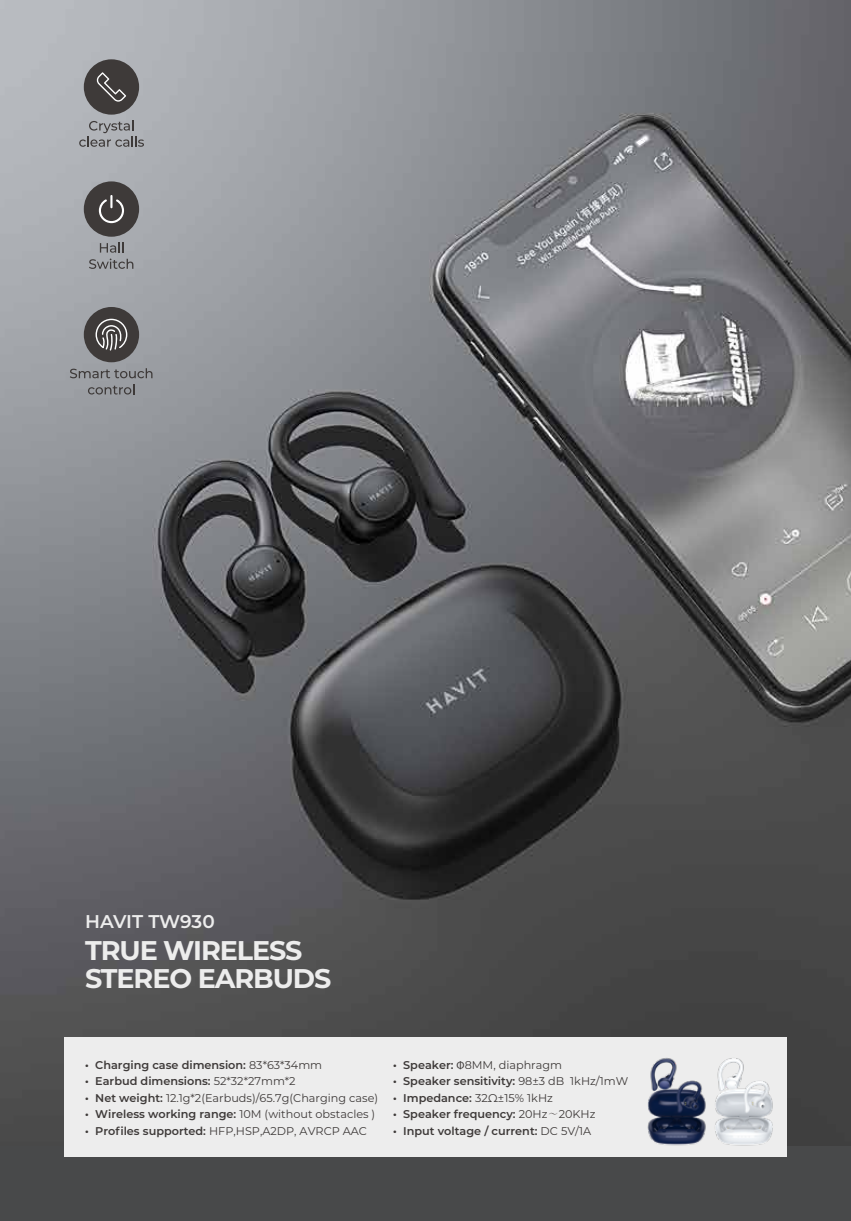
<style>
.page{position:relative;width:851px;height:1221px;background:#fff}
.page>*{position:absolute;margin:0;border:0;box-sizing:border-box;transform-origin:0 0}
.t1{font:700 27px/27px "Montserrat";letter-spacing:-.04em;color:#ededed}
.t2{font:600 18.45px "Montserrat";letter-spacing:-.01em;color:#ededed}
.t3{font:11.25px/16.5px "Montserrat";color:#3e3a39}
.t4{font:600 11.25px/16.5px "Montserrat";color:#3e3a39}
.s1{font-weight:800}
.s2{font-weight:600}
.s3{font-family:"Myriad Pro";font-weight:400}
.s4{font-weight:400}
.s5{font-family:"Adobe Song Std";font-weight:300}
</style>
<div class="page">
<div style="left:0;top:0;width:850px;height:1220px;background:#48494a"></div>
<img style="left:0;top:0;width:850px;height:1145px">
<div style="left:64px;top:1037px;width:722px;height:120px;background:#ededed"></div>
<svg style="left:79px;top:120px;width:65px;height:27px;background:#989a9d"></svg>
<div style="left:84px;top:59px;width:55px;height:56px;background:#3e3a39;border-radius:50%"></div>
<svg style="left:70px;top:368px;width:82px;height:10px"></svg>
<svg style="left:88px;top:384px;width:46px;height:10px"></svg>
<div style="left:84px;top:307px;width:55px;height:55px;background:#3e3a39;border-radius:50%"></div>
<svg style="left:95px;top:319px;width:32px;height:31px"></svg>
<div style="left:84px;top:181px;width:55px;height:56px;background:#3e3a39;border-radius:50%"></div>
<svg style="left:89px;top:242px;width:44px;height:27px"></svg>
<svg style="left:96px;top:72px;width:30px;height:30px"></svg>
<svg style="left:99px;top:195px;width:25px;height:28px"></svg>
<img style="left:647px;top:1058px;width:59px;height:87px">
<img style="left:715px;top:1058px;width:58px;height:87px">
<h2 class="t2" style="left:85px;top:908px;width:131px">HAVIT TW930</h2>
<h1 class="t1" style="left:85px;top:936px;width:248px">TRUE WIRELESS<br>STEREO EARBUDS</h1>
<p class="t3" style="left:85px;top:1055px;width:294px"><span class="s1">·</span> <span class="s2">Charging case dimension:</span> 83*63*34mm<br><span class="s1">·</span> <span class="s2">Earbud dimensions:</span> 52*32*27mm*2<br><span class="s1">·</span> <span class="s2">Net weight:</span> 12.1g*2(Earbuds)/65.7g(Charging case) <span class="s1">·</span> <span class="s2">Wireless working range:</span> 10M (without obstacles ) <span class="s1">·</span> <span class="s2">Profiles supported:</span> HFP,HSP,A2DP, AVRCP AAC</p>
<p class="t4" style="left:393px;top:1055px;width:237px"><span class="s1">·</span> Speaker: <span class="s3">Φ</span><span class="s4">8MM, diaphragm<br></span><span class="s1">·</span> Speaker sensitivity: <span class="s4">98±3 dB 1kHz/1mW </span><span class="s1">·</span> Impedance: <span class="s4">32Ω±15% 1kHz<br></span><span class="s1">·</span> Speaker frequency: <span class="s4">20Hz</span><span class="s5">～</span><span class="s4">20KHz<br></span><span class="s1">·</span> Input voltage / current: <span class="s4">DC 5V/1A</span></p>
</div>
